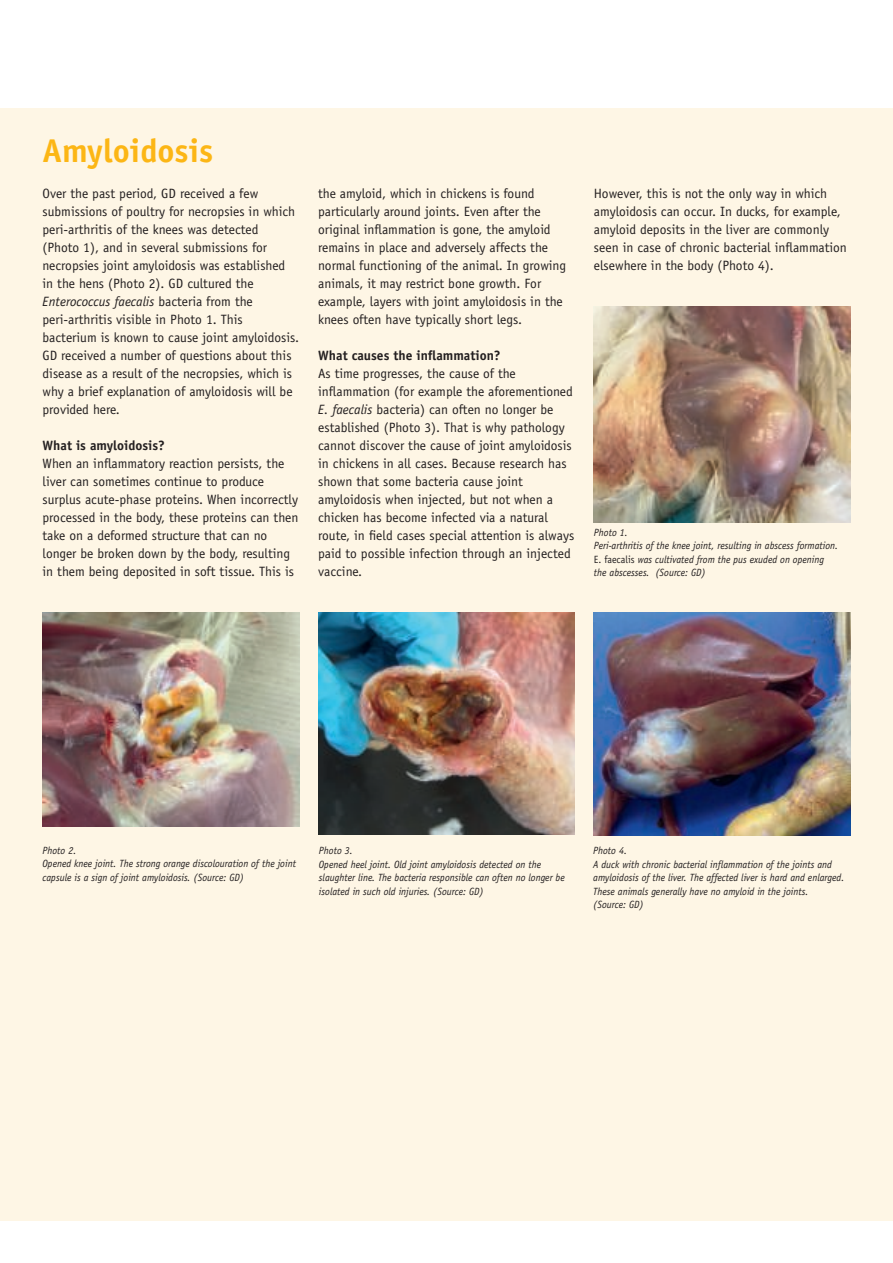
<style>
.page{position:relative;width:893px;height:1263px;background:#fff}
.page>*{position:absolute;margin:0;border:0;box-sizing:border-box;transform-origin:0 0}
.t1{font:700 33px "Officina Sans";color:#fcb615}
.t2{font:13.5px/18px "Officina Sans";color:#231f20}
.t3{font:700 13.5px "Officina Sans";color:#231f20}
.t4{font:italic 10.5px/13.5px "Officina Sans";color:#231f20;scale:.95 1}
.s1{font-style:italic}
.s2{font-style:normal}
</style>
<div class="page">
<div style="left:0;top:108px;width:893px;height:1112px;background:#fef6e5"></div>
<img style="left:43px;top:612px;width:256px;height:215px">
<img style="left:318px;top:612px;width:257px;height:222px">
<img style="left:594px;top:612px;width:256px;height:224px">
<img style="left:594px;top:306px;width:256px;height:216px">
<h1 class="t1" style="left:43px;top:130px;width:172px">Amyloidosis</h1>
<p class="t2" style="left:43px;top:184px;width:258px">Over the past period, GD received a few submissions of poultry for necropsies in which peri-arthritis of the knees was detected<br>(Photo 1), and in several submissions for necropsies joint amyloidosis was established in the hens (Photo 2). GD cultured the <span class="s1">Enterococcus faecalis</span> bacteria from the peri-arthritis visible in Photo 1. This bacterium is known to cause joint amyloidosis.<br>GD received a number of questions about this disease as a result of the necropsies, which is why a brief explanation of amyloidosis will be provided here.</p>
<p class="t3" style="left:43px;top:437px;width:124px">What is amyloidosis?</p>
<p class="t2" style="left:43px;top:454px;width:257px">When an inflammatory reaction persists, the liver can sometimes continue to produce surplus acute-phase proteins. When incorrectly processed in the body, these proteins can then take on a deformed structure that can no longer be broken down by the body, resulting in them being deposited in soft tissue. This is</p>
<p class="t2" style="left:318px;top:184px;width:249px">the amyloid, which in chickens is found particularly around joints. Even after the original inflammation is gone, the amyloid remains in place and adversely affects the normal functioning of the animal. In growing animals, it may restrict bone growth. For example, layers with joint amyloidosis in the knees often have typically short legs.</p>
<p class="t3" style="left:318px;top:347px;width:184px">What causes the inflammation?</p>
<p class="t2" style="left:318px;top:364px;width:258px">As time progresses, the cause of the inflammation (for example the aforementioned <span class="s1">E. faecalis</span> bacteria) can often no longer be established (Photo 3). That is why pathology cannot discover the cause of joint amyloidosis in chickens in all cases. Because research has shown that some bacteria cause joint amyloidosis when injected, but not when a chicken has become infected via a natural route, in field cases special attention is always paid to possible infection through an injected vaccine.</p>
<p class="t2" style="left:594px;top:184px;width:254px">However, this is not the only way in which amyloidosis can occur. In ducks, for example, amyloid deposits in the liver are commonly seen in case of chronic bacterial inflammation elsewhere in the body (Photo 4).</p>
<p class="t4" style="left:594px;top:525px;width:259px">Photo 1.<br>Peri-arthritis of the knee joint, resulting in abscess formation.<br><span class="s2">E. faecalis</span> was cultivated from the pus exuded on opening the abscesses. (Source: GD)</p>
<p class="t4" style="left:43px;top:844px;width:268px">Photo 2.<br>Opened knee joint. The strong orange discolouration of the joint capsule is a sign of joint amyloidosis. (Source: GD)</p>
<p class="t4" style="left:319px;top:844px;width:260px">Photo 3.<br>Opened heel joint. Old joint amyloidosis detected on the slaughter line. The bacteria responsible can often no longer be isolated in such old injuries. (Source: GD)</p>
<p class="t4" style="left:593px;top:844px;width:266px">Photo 4.<br>A duck with chronic bacterial inflammation of the joints and amyloidosis of the liver. The affected liver is hard and enlarged.<br>These animals generally have no amyloid in the joints.<br>(Source: GD)</p>
</div>
